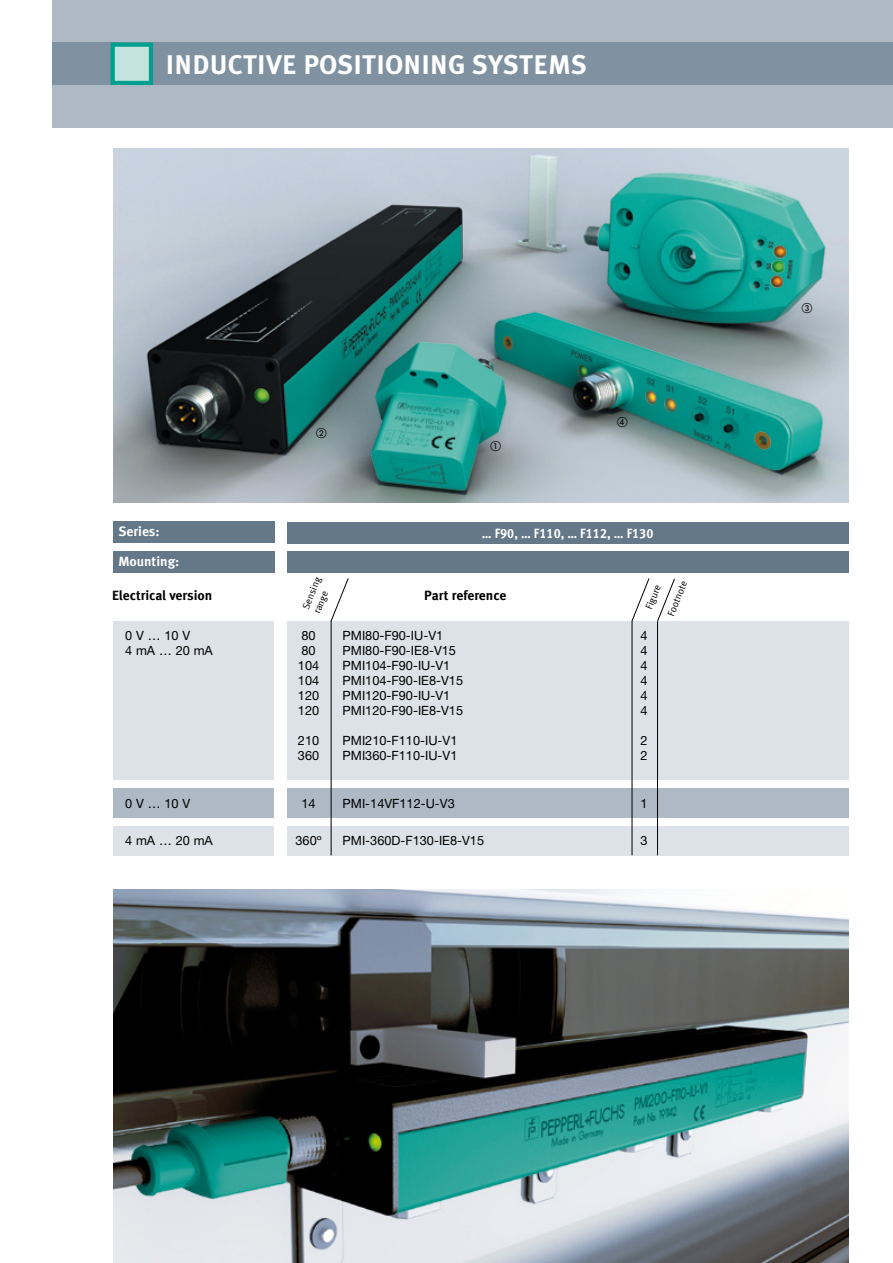
<style>
.page{position:relative;width:893px;height:1263px;background:#fff}
.page>*{position:absolute;margin:0;border:0;box-sizing:border-box;transform-origin:0 0}
.t1{font:27px "Meta Plus Bold Caps";letter-spacing:.01em;color:#fff}
.t2{font:700 13.5px "Meta Offc Pro";color:#000}
.t3{font:700 13.5px "Meta Offc Pro";color:#fff;scale:.92 1}
.t4{font:700 13.5px "Meta Offc Pro";color:#fff}
.t5{font:12.75px "Helvetica Neue LT Pro";color:#000}
.t6{font:10.5px "European Pi One";color:#000}
.t7{font:9.75px/12px "Meta Offc Pro Norm";color:#000}
</style>
<div class="page">
<img style="left:113px;top:149px;width:735px;height:354px">
<div style="left:113px;top:521px;width:161px;height:22px;background:#647889"></div>
<div style="left:287px;top:551px;width:561px;height:21px;background:#647889"></div>
<div style="left:287px;top:522px;width:561px;height:21px;background:#647889"></div>
<div style="left:113px;top:551px;width:161px;height:21px;background:#647889"></div>
<div style="left:113px;top:621px;width:735px;height:159px;background:#dde2e8"></div>
<div style="left:113px;top:788px;width:735px;height:30px;background:#adb9c5"></div>
<div style="left:113px;top:826px;width:735px;height:29px;background:#dde2e8"></div>
<img style="left:113px;top:890px;width:735px;height:373px">
<div style="left:274px;top:586px;width:13px;height:284px;background:#fff"></div>
<hr style="left:331px;top:620px;width:1px;height:235px;background:#000">
<svg style="left:330px;top:578px;width:19px;height:44px"></svg>
<hr style="left:632px;top:621px;width:1px;height:234px;background:#000">
<svg style="left:631px;top:578px;width:19px;height:44px"></svg>
<hr style="left:657px;top:621px;width:1px;height:234px;background:#000">
<svg style="left:657px;top:578px;width:18px;height:44px"></svg>
<div style="left:52px;top:0;width:841px;height:128px;background:#adb9c5"></div>
<div style="left:52px;top:43px;width:841px;height:42px;background:#8092a1"></div>
<div style="left:111px;top:43px;width:42px;height:42px;background:#c6e4de;border:4px solid #00a091"></div>
<h1 class="t1" style="left:166px;top:49px;width:423px">IN DUCTIVE POSITIONING SYSTEMS</h1>
<p class="t6" style="left:316px;top:428px;width:12px">b</p>
<p class="t6" style="left:490px;top:440px;width:12px">a</p>
<p class="t6" style="left:617px;top:416px;width:12px">d</p>
<p class="t4" style="left:118px;top:521px;width:43px">Series:</p>
<p class="t3" style="left:482px;top:523px;width:188px">… F90, … F110, … F112, … F130</p>
<p class="t4" style="left:118px;top:550px;width:62px">Mounting:</p>
<p class="t7" style="left:299px;top:606px;width:35px;rotate:-68deg">Sensing range</p>
<p class="t7" style="left:642px;top:606px;width:27px;rotate:-68deg">Figure</p>
<p class="t7" style="left:664px;top:613px;width:38px;rotate:-68deg">Footnote</p>
<p class="t2" style="left:112px;top:585px;width:102px">Electrical version</p>
<p class="t2" style="left:424px;top:585px;width:84px">Part reference</p>
<p class="t5" style="left:125px;top:628px;width:67px">0 V … 10 V</p>
<p class="t5" style="left:302px;top:628px;width:16px">80</p>
<p class="t5" style="left:343px;top:628px;width:102px">PMI80-F90-IU-V1</p>
<p class="t5" style="left:640px;top:628px;width:9px">4</p>
<p class="t5" style="left:125px;top:643px;width:89px">4 mA … 20 mA</p>
<p class="t5" style="left:302px;top:643px;width:16px">80</p>
<p class="t5" style="left:343px;top:643px;width:115px">PMI80-F90-IE8-V15</p>
<p class="t5" style="left:640px;top:643px;width:9px">4</p>
<p class="t5" style="left:298px;top:658px;width:23px">104</p>
<p class="t5" style="left:343px;top:658px;width:109px">PMI104-F90-IU-V1</p>
<p class="t5" style="left:640px;top:658px;width:9px">4</p>
<p class="t5" style="left:298px;top:673px;width:23px">104</p>
<p class="t5" style="left:343px;top:673px;width:122px">PMI104-F90-IE8-V15</p>
<p class="t5" style="left:640px;top:673px;width:9px">4</p>
<p class="t5" style="left:298px;top:688px;width:23px">120</p>
<p class="t5" style="left:343px;top:688px;width:109px">PMI120-F90-IU-V1</p>
<p class="t5" style="left:640px;top:688px;width:9px">4</p>
<p class="t5" style="left:298px;top:703px;width:23px">120</p>
<p class="t5" style="left:343px;top:703px;width:122px">PMI120-F90-IE8-V15</p>
<p class="t5" style="left:640px;top:703px;width:9px">4</p>
<p class="t5" style="left:298px;top:733px;width:23px">210</p>
<p class="t5" style="left:343px;top:733px;width:116px">PMI210-F110-IU-V1</p>
<p class="t5" style="left:640px;top:733px;width:9px">2</p>
<p class="t5" style="left:298px;top:748px;width:23px">360</p>
<p class="t5" style="left:343px;top:748px;width:116px">PMI360-F110-IU-V1</p>
<p class="t5" style="left:640px;top:748px;width:9px">2</p>
<p class="t5" style="left:125px;top:795px;width:67px">0 V … 10 V</p>
<p class="t5" style="left:302px;top:795px;width:16px">14</p>
<p class="t5" style="left:343px;top:795px;width:114px">PMI-14VF112-U-V3</p>
<p class="t5" style="left:640px;top:795px;width:9px">1</p>
<p class="t5" style="left:125px;top:833px;width:89px">4 mA … 20 mA</p>
<p class="t5" style="left:296px;top:833px;width:28px">360º</p>
<p class="t5" style="left:343px;top:833px;width:143px">PMI-360D-F130-IE8-V15</p>
<p class="t5" style="left:640px;top:833px;width:9px">3</p>
<p class="t6" style="left:802px;top:303px;width:12px">c</p>
</div>
